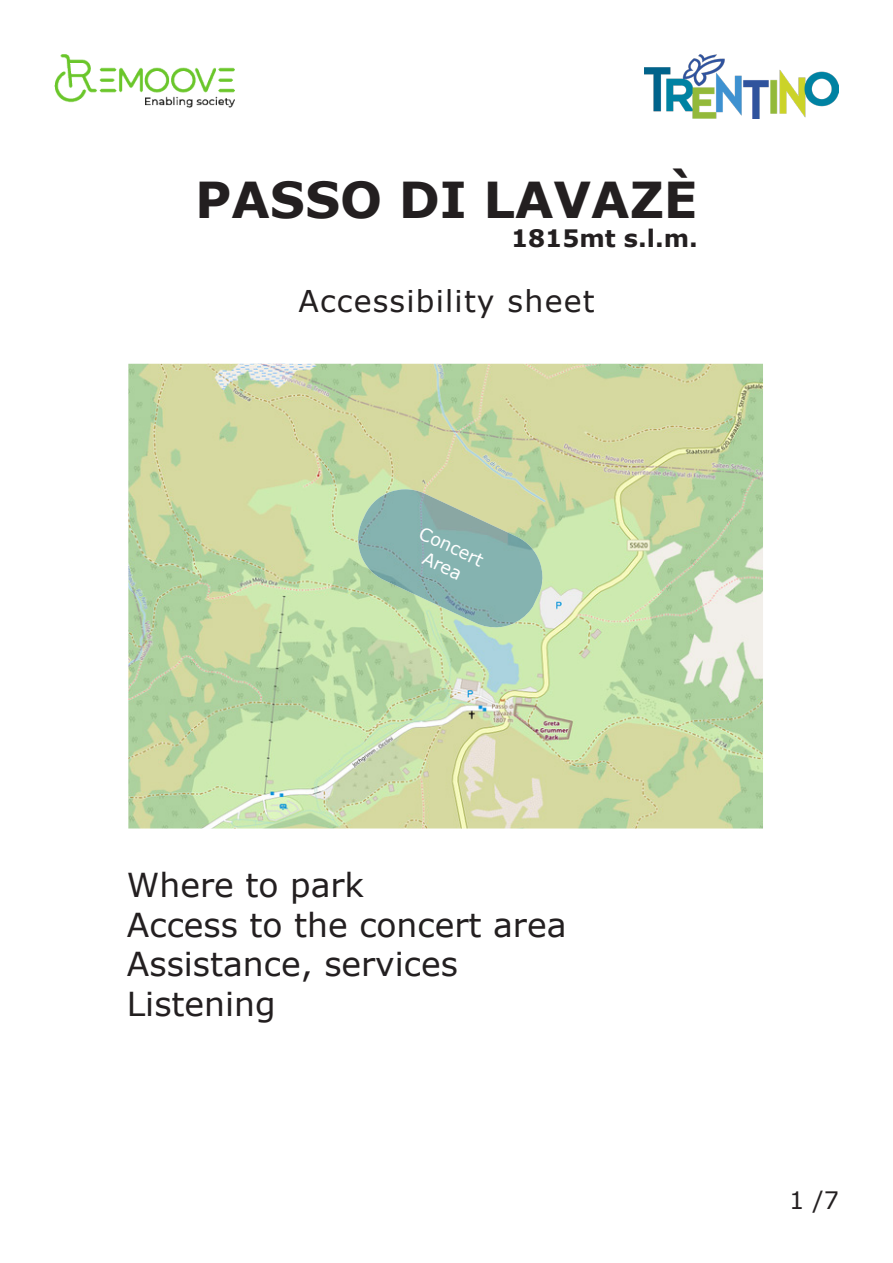
<style>
.page{position:relative;width:893px;height:1263px;background:#fff}
.page>*{position:absolute;margin:0;border:0;box-sizing:border-box;transform-origin:0 0}
.t1{font:700 49.5px "Verdana";color:#231f20}
.t2{font:33px "Verdana";color:#231f20}
.t3{font:30px "Verdana";letter-spacing:.04em;color:#231f20}
.t4{font:700 24px "Verdana";color:#231f20}
.t5{font:24px "Verdana";color:#231f20}
.t6{font:17.7px "Verdana";color:#fff}
</style>
<div class="page">
<img style="left:54px;top:54px;width:180px;height:54px">
<img style="left:644px;top:54px;width:195px;height:64px">
<img style="left:128px;top:364px;width:635px;height:464px">
<img style="left:357px;top:489px;width:186px;height:139px">
<p class="t1" style="left:195px;top:168px;width:504px">PASSO DI LAVAZÈ</p>
<p class="t4" style="left:511px;top:223px;width:188px">1815mt s.l.m.</p>
<p class="t3" style="left:298px;top:282px;width:298px">Accessibility sheet</p>
<p class="t6" style="left:425px;top:522px;width:70px;rotate:25deg">Concert</p>
<p class="t6" style="left:429px;top:547px;width:42px;rotate:25deg">Area</p>
<p class="t2" style="left:127px;top:864px;width:239px">Where to park</p>
<p class="t2" style="left:127px;top:903px;width:441px">Access to the concert area</p>
<p class="t2" style="left:127px;top:943px;width:332px">Assistance, services</p>
<p class="t2" style="left:127px;top:983px;width:150px">Listening</p>
<p class="t5" style="left:789px;top:1184px;width:51px">1 /7</p>
</div>
